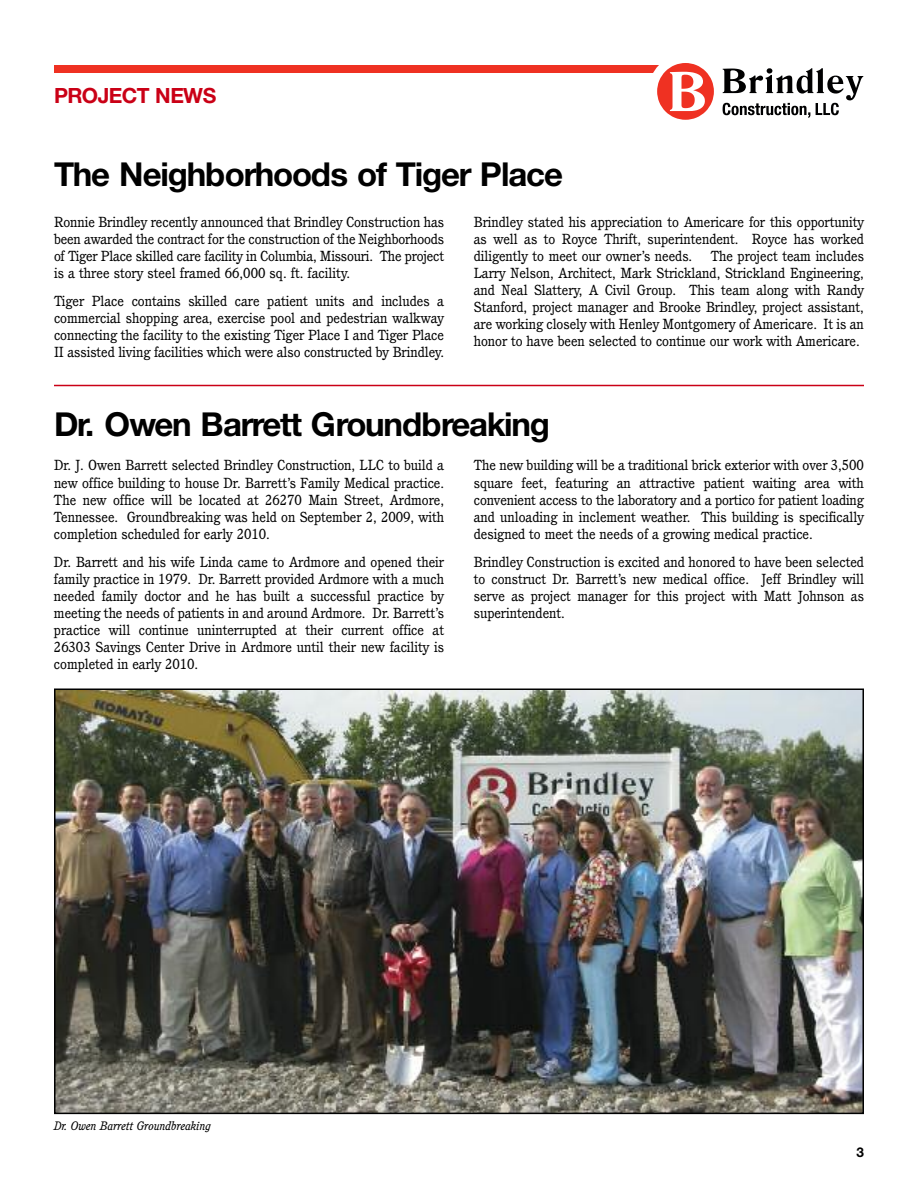
<style>
.page{position:relative;width:918px;height:1188px;background:#fff}
.page>*{position:absolute;margin:0;border:0;box-sizing:border-box;transform-origin:0 0}
.t1{font:700 33px "Helvetica Neue";letter-spacing:-.035em;color:#000}
.t2{font:700 21px "Helvetica Neue";letter-spacing:-.02em;color:#ca0016}
.t3{font:14.25px/17.1px "Cushing";letter-spacing:-.005em;color:#000;text-align:justify}
.t4{font:700 13.5px "Helvetica Neue";color:#000}
.t5{font:italic 12px "Cushing";color:#000}
</style>
<div class="page">
<div style="left:54px;top:65px;width:634px;height:8px;background:#ef3122"></div>
<svg style="left:653px;top:63px;width:210px;height:57px"></svg>
<hr style="left:54px;top:385px;width:810px;height:1px;background:#ca0016">
<img style="left:57px;top:691px;width:804px;height:420px">
<div style="left:54px;top:688px;width:810px;height:426px;border:2px solid #000"></div>
<h2 class="t2" style="left:54px;top:88px;width:164px">PROJECT NEWS</h2>
<h1 class="t1" style="left:54px;top:162px;width:510px">The Neighborhoods of Tiger Place</h1>
<p class="t3" style="left:54px;top:214px;width:392px">Ronnie Brindley recently announced that Brindley Construction has been awarded the contract for the construction of the Neighborhoods of Tiger Place skilled care facility in Columbia, Missouri. The project is a three story steel framed 66,000 sq. ft. facility.</p>
<p class="t3" style="left:54px;top:294px;width:392px">Tiger Place contains skilled care patient units and includes a commercial shopping area, exercise pool and pedestrian walkway connecting the facility to the existing Tiger Place I and Tiger Place II assisted living facilities which were also constructed by Brindley.</p>
<p class="t3" style="left:474px;top:214px;width:392px">Brindley stated his appreciation to Americare for this opportunity as well as to Royce Thrift, superintendent. Royce has worked diligently to meet our owner’s needs.</p>
<p class="t3" style="left:474px;top:249px;width:392px;text-indent:237px">The project team includes Larry Nelson, Architect, Mark Strickland, Strickland Engineering, and Neal Slattery, A Civil Group. This team along with Randy Stanford, project manager and Brooke Brindley, project assistant, are working closely with Henley Montgomery of Americare. It is an honor to have been selected to continue our work with Americare.</p>
<h1 class="t1" style="left:54px;top:412px;width:497px">Dr. Owen Barrett Groundbreaking</h1>
<p class="t3" style="left:54px;top:458px;width:392px">Dr. J. Owen Barrett selected Brindley Construction, LLC to build a new office building to house Dr. Barrett’s Family Medical practice.<br>The new office will be located at 26270 Main Street, Ardmore, Tennessee. Groundbreaking was held on September 2, 2009, with completion scheduled for early 2010.</p>
<p class="t3" style="left:54px;top:555px;width:392px">Dr. Barrett and his wife Linda came to Ardmore and opened their family practice in 1979. Dr. Barrett provided Ardmore with a much needed family doctor and he has built a successful practice by meeting the needs of patients in and around Ardmore. Dr. Barrett’s practice will continue uninterrupted at their current office at 26303 Savings Center Drive in Ardmore until their new facility is completed in early 2010.</p>
<p class="t3" style="left:474px;top:458px;width:392px">The new building will be a traditional brick exterior with over 3,500 square feet, featuring an attractive patient waiting area with convenient access to the laboratory and a portico for patient loading and unloading in inclement weather. This building is specifically designed to meet the needs of a growing medical practice.</p>
<p class="t3" style="left:474px;top:555px;width:392px">Brindley Construction is excited and honored to have been selected to construct Dr. Barrett’s new medical office. Jeff Brindley will serve as project manager for this project with Matt Johnson as superintendent.</p>
<p class="t5" style="left:54px;top:1121px;width:159px">Dr. Owen Barrett Groundbreaking</p>
<p class="t4" style="left:856px;top:1147px;width:9px">3</p>
</div>
